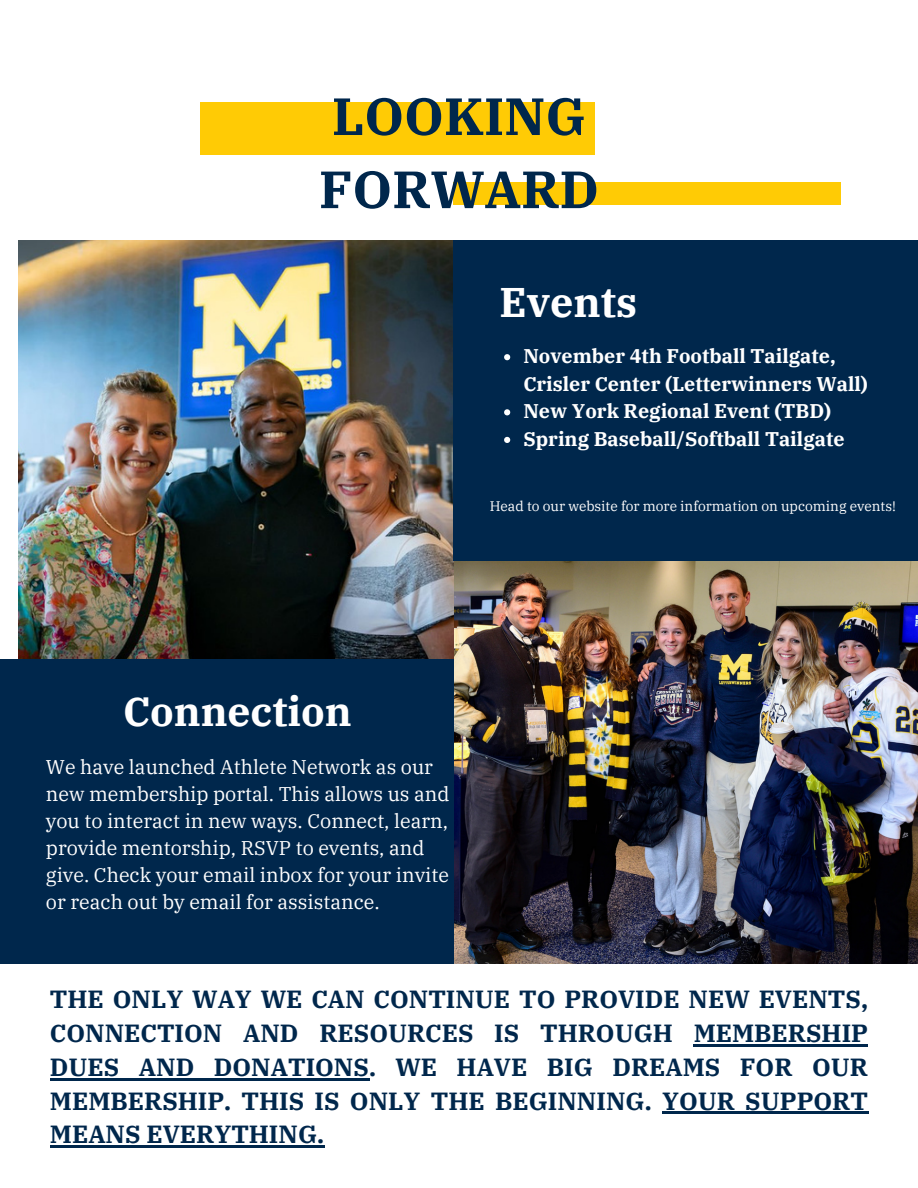
<style>
.page{position:relative;width:918px;height:1188px;background:#fff}
.page>*{position:absolute;margin:0;border:0;box-sizing:border-box;transform-origin:0 0}
.t1{font:700 52.35px/73.2px "IBM Plex Serif";color:#00274c}
.t2{font:700 41.25px "IBM Plex Serif";color:#fff}
.t3{font:700 40.65px "IBM Plex Serif";color:#fff}
.t4{font:700 24.75px/33.8px "IBM Plex Serif";color:#00274c;text-align:justify}
.t5{font:19.8px/27px "IBM Plex Serif";color:#fff}
.t6{font:700 19.8px/27.6px "IBM Plex Serif";color:#fff}
.t7{font:13.8px "IBM Plex Serif";color:#fff}
</style>
<div class="page">
<img style="left:454px;top:561px;width:464px;height:403px">
<img style="left:18px;top:240px;width:436px;height:419px">
<div style="left:0;top:659px;width:454px;height:309px;background:#00274c"></div>
<div style="left:454px;top:240px;width:464px;height:321px;background:#00274c"></div>
<div style="left:201px;top:102px;width:394px;height:52px;background:#ffcb05"></div>
<div style="left:454px;top:182px;width:387px;height:22px;background:#ffcb05"></div>
<div style="left:0;top:964px;width:918px;height:6px;background:#fff"></div>
<svg style="left:504px;top:354px;width:6px;height:6px"></svg>
<svg style="left:504px;top:409px;width:6px;height:6px"></svg>
<svg style="left:504px;top:437px;width:6px;height:6px"></svg>
<hr style="left:694px;top:1044px;width:174px;height:2px;background:#00274c">
<hr style="left:50px;top:1078px;width:319px;height:2px;background:#00274c">
<hr style="left:662px;top:1112px;width:206px;height:2px;background:#00274c">
<hr style="left:50px;top:1146px;width:274px;height:2px;background:#00274c">
<p class="t1" style="left:319px;top:79px;width:282px">LOOKING<br>FORWARD</p>
<p class="t2" style="left:500px;top:274px;width:139px">Events</p>
<p class="t6" style="left:523px;top:342px;width:346px">November 4th Football Tailgate,<br>Crisler Center (Letterwinners Wall)</p>
<p class="t6" style="left:523px;top:397px;width:309px">New York Regional Event (TBD)</p>
<p class="t6" style="left:523px;top:425px;width:323px">Spring Baseball/Softball Tailgate</p>
<p class="t7" style="left:490px;top:497px;width:408px">Head to our website for more information on upcoming events!</p>
<p class="t3" style="left:123px;top:684px;width:230px">Connection</p>
<p class="t5" style="left:46px;top:753px;width:405px">We have launched Athlete Network as our new membership portal. This allows us and you to interact in new ways. Connect, learn, provide mentorship, RSVP to events, and give. Check your email inbox for your invite or reach out by email for assistance.</p>
<p class="t4" style="left:50px;top:982px;width:820px">THE ONLY WAY WE CAN CONTINUE TO PROVIDE NEW EVENTS, CONNECTION AND RESOURCES IS THROUGH MEMBERSHIP DUES AND DONATIONS. WE HAVE BIG DREAMS FOR OUR MEMBERSHIP. THIS IS ONLY THE BEGINNING. YOUR SUPPORT MEANS EVERYTHING.</p>
</div>
